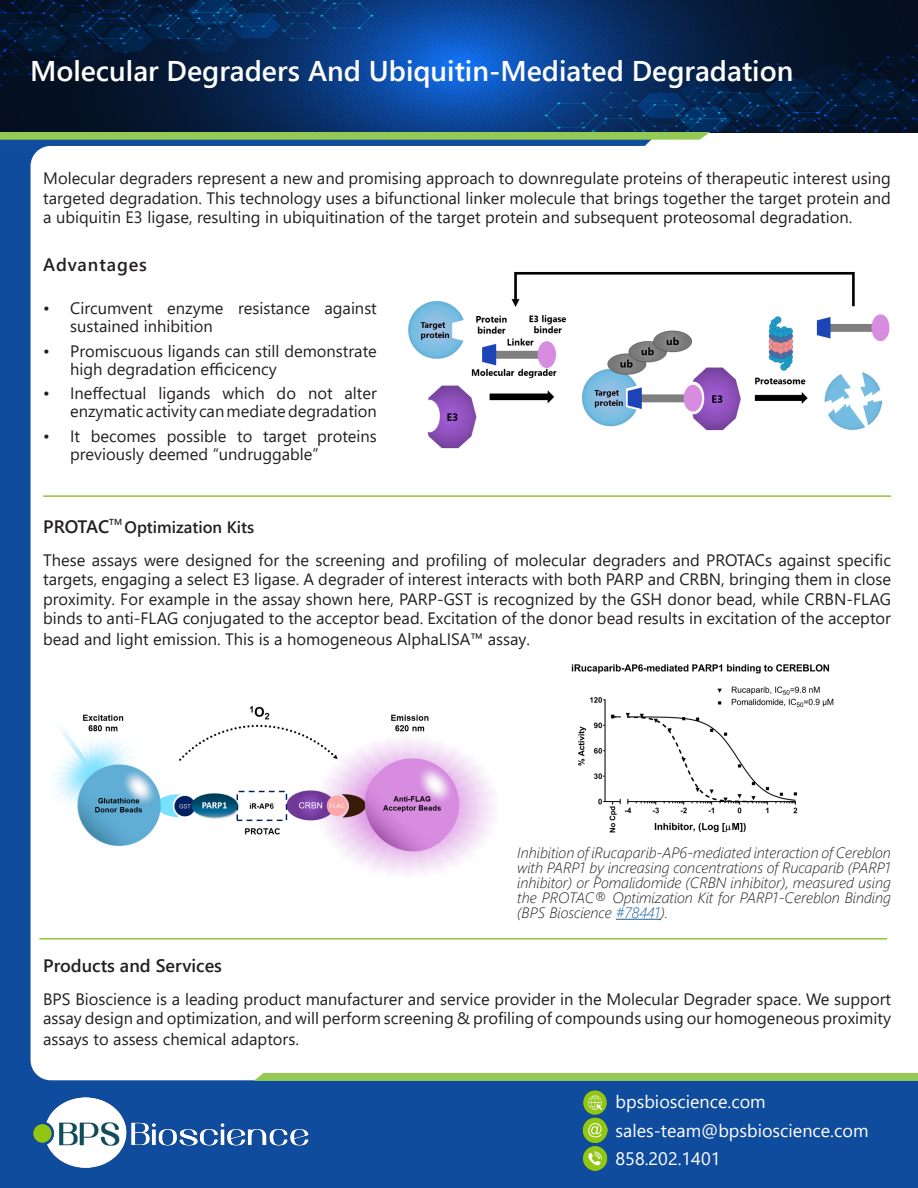
<style>
.page{position:relative;width:918px;height:1188px;background:#fff}
.page>*{position:absolute;margin:0;border:0;box-sizing:border-box;transform-origin:0 0}
.t1{font:600 28.5px "Segoe UI";color:#fff}
.t2{font:18px "Segoe UI";color:#fff}
.t3{font:600 18px "Segoe UI";color:#231f20}
.t4{font:600 18px "Segoe UI";letter-spacing:.05em;color:#231f20}
.t5{font:16.5px/19.5px "Segoe UI";color:#231f20}
.t6{font:600 16.5px "Segoe UI";color:#231f20}
.t7{font:italic 300 15px/15px "Segoe UI";color:#231f20;text-align:justify}
.s1{font-size:18px}
.s2{color:#175d9e}
</style>
<div class="page">
<div style="left:0;top:138px;width:918px;height:1050px;background:#104c9e"></div>
<div style="left:639px;top:133px;width:279px;height:16px;background:#fff"></div>
<div style="left:31px;top:146px;width:887px;height:934px;background:#fff"></div>
<svg style="left:0;top:132px;width:711px;height:14px"></svg>
<svg style="left:254px;top:1073px;width:664px;height:8px;background:#93c856"></svg>
<hr style="left:43px;top:495px;width:848px;height:2px;background:#90c43e">
<img style="left:582px;top:1117px;width:26px;height:54px">
<img style="left:583px;top:1090px;width:24px;height:25px">
<img style="left:33px;top:1097px;width:276px;height:71px">
<img style="left:0;top:0;width:918px;height:132px">
<img style="left:406px;top:268px;width:486px;height:185px">
<img style="left:49px;top:702px;width:449px;height:189px">
<img style="left:564px;top:655px;width:277px;height:184px">
<hr style="left:616px;top:919px;width:45px;height:1px;background:#175d9e">
<hr style="left:39px;top:938px;width:848px;height:2px;background:#90c43e">
<p class="t1" style="left:30px;top:44px;width:765px">Molecular Degraders And Ubiquitin-Mediated Degradation</p>
<p class="t5" style="left:43px;top:167px;width:849px;text-align:justify">Molecular degraders represent a new and promising approach to downregulate proteins of therapeutic interest using targeted degradation. This technology uses a bifunctional linker molecule that brings together the target protein and a ubiquitin E3 ligase, resulting in ubiquitination of the target protein and subsequent proteosomal degradation.</p>
<p class="t4" style="left:43px;top:248px;width:105px">Advantages</p>
<p class="t5" style="left:70px;top:298px;width:308px;line-height:18px;text-indent:-27px">• Circumvent enzyme resistance against sustained inhibition</p>
<p class="t5" style="left:70px;top:340px;width:308px;line-height:18px;text-indent:-27px">• Promiscuous ligands can still demonstrate high degradation efficicency</p>
<p class="t5" style="left:43px;top:383px;width:335px;line-height:18px;text-align:right">• Ineffectual ligands which do not alter enzymatic activity can mediate degradation</p>
<p class="t5" style="left:70px;top:426px;width:308px;line-height:18px;text-indent:-27px">• It becomes possible to target proteins previously deemed “undruggable”</p>
<p class="t6" style="left:43px;top:511px;width:212px"><span class="s1">PROTAC</span><sup>TM</sup> Optimization Kits</p>
<p class="t5" style="left:43px;top:549px;width:849px;text-align:justify">These assays were designed for the screening and profiling of molecular degraders and PROTACs against specific targets, engaging a select E3 ligase. A degrader of interest interacts with both PARP and CRBN, bringing them in close proximity. For example in the assay shown here, PARP-GST is recognized by the GSH donor bead, while CRBN-FLAG binds to anti-FLAG conjugated to the acceptor bead. Excitation of the donor bead results in excitation of the acceptor</p>
<p class="t5" style="left:43px;top:628px;width:488px">bead and light emission. This is a homogeneous AlphaLISA™ assay.</p>
<p class="t7" style="left:517px;top:843px;width:375px">Inhibition of iRucaparib-AP6-mediated interaction of Cereblon with PARP1 by increasing concentrations of Rucaparib (PARP1 inhibitor) or Pomalidomide (CRBN inhibitor), measured using the PROTAC® Optimization Kit for PARP1-Cereblon Binding (BPS Bioscience <span class="s2">#78441</span>).</p>
<p class="t3" style="left:43px;top:948px;width:180px">Products and Services</p>
<p class="t5" style="left:43px;top:987px;width:849px">BPS Bioscience is a leading product manufacturer and service provider in the Molecular Degrader space. We support assay design and optimization, and will perform screening &amp; profiling of compounds using our homogeneous proximity</p>
<p class="t5" style="left:43px;top:1028px;width:257px">assays to assess chemical adaptors.</p>
<p class="t2" style="left:616px;top:1085px;width:152px">bpsbioscience.com</p>
<p class="t2" style="left:616px;top:1113px;width:254px">sales-team@bpsbioscience.com</p>
<p class="t2" style="left:616px;top:1142px;width:106px">858.202.1401</p>
</div>
